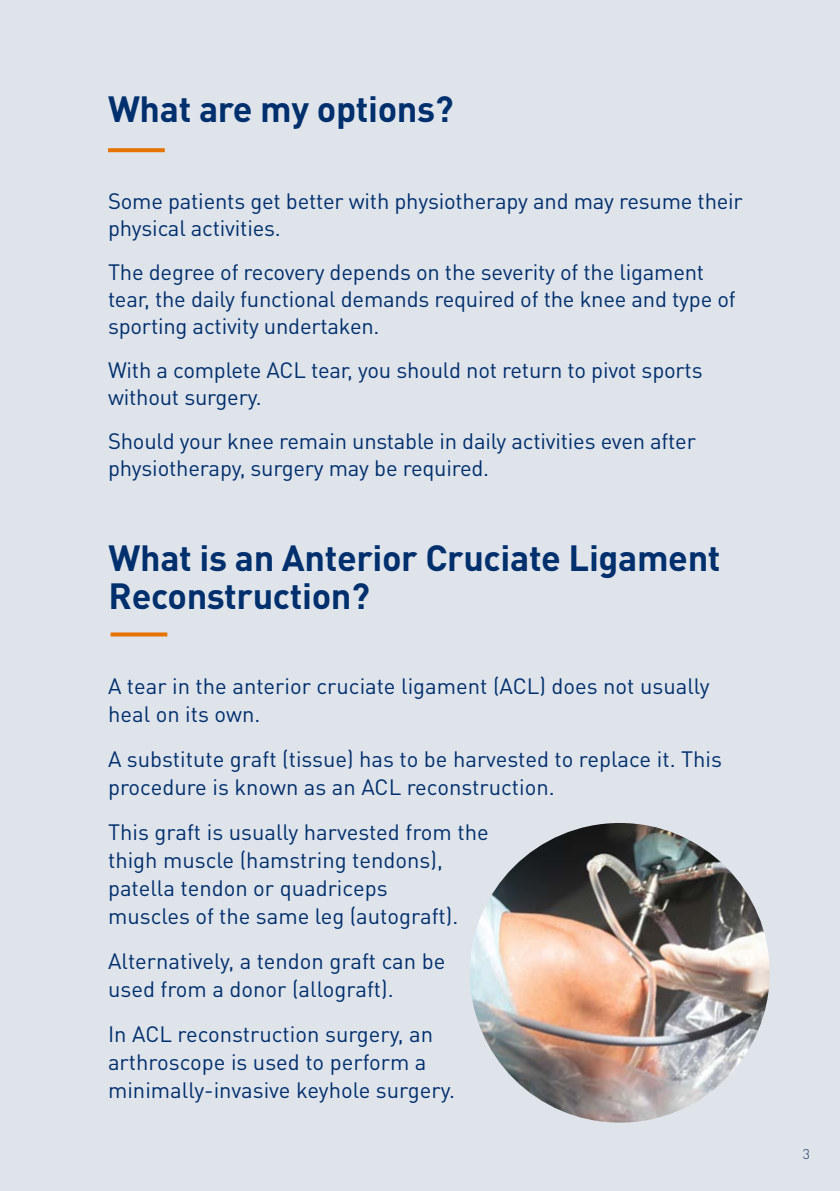
<style>
.page{position:relative;width:840px;height:1191px;background:#fff}
.page>*{position:absolute;margin:0;border:0;box-sizing:border-box;transform-origin:0 0}
.t1{font:700 36px/38px "DINOT";letter-spacing:-.01em;color:#002f6e}
.t2{font:22px/28px "DINOT";letter-spacing:-.01em;color:#002f6e}
.t3{font:300 14px "DINOT";color:#1b3a6a}
</style>
<div class="page">
<div style="left:0;top:0;width:839px;height:1191px;background:#dfe3ea"></div>
<img style="left:469px;top:823px;width:300px;height:299px;border-radius:150px">
<svg style="left:108px;top:148px;width:57px;height:4px"></svg>
<svg style="left:110px;top:632px;width:57px;height:4px"></svg>
<h1 class="t1" style="left:108px;top:89px;width:347px">What are my options?</h1>
<p class="t2" style="left:108px;top:187px;width:636px;line-height:27px">Some patients get better with physiotherapy and may resume their physical activities.</p>
<p class="t2" style="left:108px;top:258px;width:629px;line-height:27px">The degree of recovery depends on the severity of the ligament tear, the daily functional demands required of the knee and type of sporting activity undertaken.</p>
<p class="t2" style="left:108px;top:356px;width:595px;line-height:27px">With a complete ACL tear, you should not return to pivot sports without surgery.</p>
<p class="t2" style="left:108px;top:427px;width:589px;line-height:27px">Should your knee remain unstable in daily activities even after physiotherapy, surgery may be required.</p>
<h1 class="t1" style="left:108px;top:537px;width:613px">What is an Anterior Cruciate Ligament<br>Reconstruction?</h1>
<p class="t2" style="left:108px;top:670px;width:603px">A tear in the anterior cruciate ligament (ACL) does not usually heal on its own.</p>
<p class="t2" style="left:108px;top:743px;width:615px">A substitute graft (tissue) has to be harvested to replace it. This procedure is known as an ACL reconstruction.</p>
<p class="t2" style="left:108px;top:817px;width:382px">This graft is usually harvested from the thigh muscle (hamstring tendons), patella tendon or quadriceps<br>muscles of the same leg (autograft).</p>
<p class="t2" style="left:108px;top:946px;width:339px">Alternatively, a tendon graft can be used from a donor (allograft).</p>
<p class="t2" style="left:108px;top:1019px;width:348px">In ACL reconstruction surgery, an arthroscope is used to perform a minimally-invasive keyhole surgery.</p>
<p class="t3" style="left:802px;top:1144px;width:9px">3</p>
</div>
